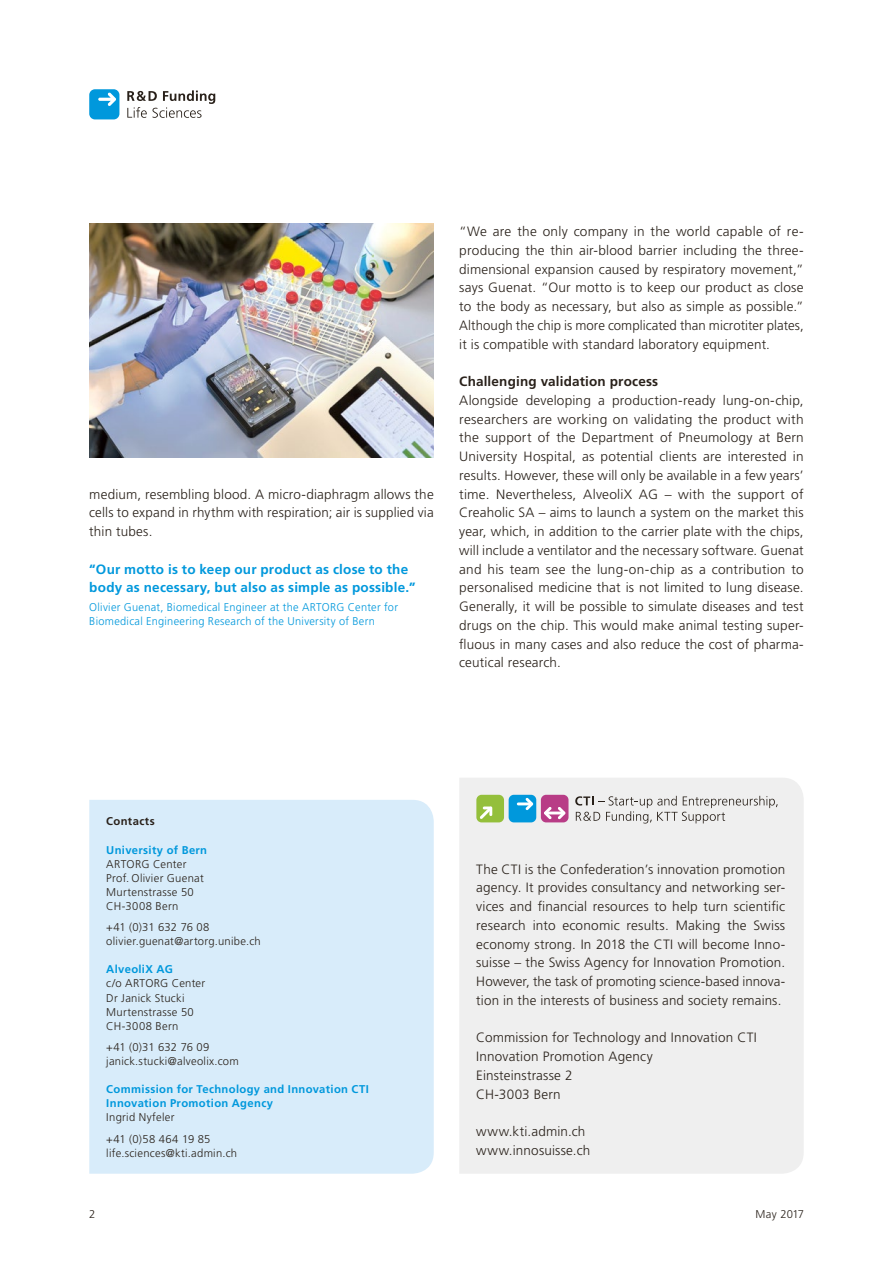
<style>
.page{position:relative;width:893px;height:1263px;background:#fff}
.page>*{position:absolute;margin:0;border:0;box-sizing:border-box;transform-origin:0 0}
.t1{font:300 13.5px/18.8px "Frutiger LT";letter-spacing:.015em;color:#29211a;text-align:justify}
.t2{font:700 13.5px/18.8px "Frutiger LT";letter-spacing:.015em;color:#0098dc}
.t3{font:700 13.5px "Frutiger LT";letter-spacing:.015em;color:#29211a}
.t4{font:300 11.25px/14.1px "Frutiger LT";letter-spacing:.025em;color:#29211a}
.t5{font:300 11.25px/14.1px "Frutiger LT";letter-spacing:.025em;color:#0098dc}
.t6{font:700 11.25px/14.1px "Frutiger LT";letter-spacing:.03em;color:#0098dc}
.t7{font:700 11.25px "Frutiger LT";letter-spacing:.035em;color:#29211a}
</style>
<div class="page">
<img style="left:89px;top:223px;width:345px;height:234px">
<div style="left:459px;top:778px;width:345px;height:396px;background:#efefef"></div>
<div style="left:509px;top:795px;width:27px;height:27px;background:#0098dc;border-radius:5px"></div>
<hr style="left:517px;top:802px;width:16px;height:3px;background:#fff">
<svg style="left:525px;top:798px;width:8px;height:12px"></svg>
<div style="left:476px;top:795px;width:28px;height:27px;background:#94bf3b;border-radius:5px"></div>
<svg style="left:480px;top:806px;width:12px;height:13px"></svg>
<div style="left:541px;top:795px;width:27px;height:27px;background:#b83c86;border-radius:5px"></div>
<hr style="left:544px;top:811px;width:21px;height:3px;background:#fff">
<svg style="left:558px;top:807px;width:8px;height:12px"></svg>
<svg style="left:544px;top:807px;width:8px;height:12px"></svg>
<svg style="left:575px;top:796px;width:203px;height:27px"></svg>
<div style="left:89px;top:800px;width:345px;height:374px;background:#d8ecfa"></div>
<svg style="left:127px;top:90px;width:88px;height:28px"></svg>
<div style="left:89px;top:89px;width:30px;height:30px;background:#0098dc;border-radius:6px"></div>
<svg style="left:98px;top:92px;width:18px;height:14px"></svg>
<p class="t1" style="left:89px;top:485px;width:346px">medium, resembling blood. A micro-diaphragm allows the cells to expand in rhythm with respiration; air is supplied via thin tubes.</p>
<p class="t2" style="left:89px;top:559px;width:328px">“Our motto is to keep our product as close to the body as necessary, but also as simple as possible.”</p>
<p class="t5" style="left:89px;top:600px;width:310px">Olivier Guenat, Biomedical Engineer at the ARTORG Center for<br>Biomedical Engineering Research of the University of Bern</p>
<p class="t1" style="left:459px;top:222px;width:346px">“We are the only company in the world capable of re&shy;producing the thin air-blood barrier including the three&shy;dimensional expansion caused by respiratory movement,” says Guenat. “Our motto is to keep our product as close to the body as necessary, but also as simple as possible.” Although the chip is more complicated than microtiter plates, it is compatible with standard laboratory equipment.</p>
<p class="t3" style="left:459px;top:373px;width:201px">Challenging validation process</p>
<p class="t1" style="left:459px;top:391px;width:346px">Alongside developing a production-ready lung-on-chip, researchers are working on validating the product with the support of the Department of Pneumology at Bern University Hospital, as potential clients are interested in results. However, these will only be available in a few years’ time. Nevertheless, AlveoliX AG – with the support of Creaholic SA – aims to launch a system on the market this year, which, in addition to the carrier plate with the chips, will include a ventilator and the necessary software. Guenat and his team see the lung-on-chip as a contribution to personalised medicine that is not limited to lung disease.<br>Generally, it will be possible to simulate diseases and test drugs on the chip. This would make animal testing super&shy;fluous in many cases and also reduce the cost of pharma&shy;ceutical research.</p>
<p class="t7" style="left:106px;top:815px;width:50px">Contacts</p>
<p class="t6" style="left:106px;top:842px;width:102px">University of Bern</p>
<p class="t4" style="left:106px;top:857px;width:99px">ARTORG Center<br>Prof. Olivier Guenat<br>Murtenstrasse 50<br>CH-3008 Bern</p>
<p class="t4" style="left:106px;top:920px;width:156px">+41 (0)31 632 76 08 olivier.guenat@artorg.unibe.ch</p>
<p class="t6" style="left:106px;top:962px;width:68px">AlveoliX AG</p>
<p class="t4" style="left:106px;top:977px;width:100px">c/o ARTORG Center<br>Dr Janick Stucki<br>Murtenstrasse 50<br>CH-3008 Bern</p>
<p class="t4" style="left:106px;top:1040px;width:134px">+41 (0)31 632 76 09 janick.stucki@alveolix.com</p>
<p class="t6" style="left:106px;top:1082px;width:264px">Commission for Technology and Innovation CTI<br>Innovation Promotion Agency</p>
<p class="t4" style="left:106px;top:1107px;width:106px;line-height:21.1px">Ingrid Nyfeler<br>+41 (0)58 464 19 85</p>
<p class="t4" style="left:106px;top:1146px;width:132px">life.sciences@kti.admin.ch</p>
<p class="t1" style="left:476px;top:860px;width:311px">The CTI is the Confederation’s innovation promotion agency. It provides consultancy and networking ser&shy;vices and financial resources to help turn scientific research into economic results. Making the Swiss economy strong. In 2018 the CTI will become Inno&shy;suisse – the Swiss Agency for Innovation Promotion.<br>However, the task of promoting science-based innova&shy;tion in the interests of business and society remains.</p>
<p class="t1" style="left:476px;top:1028px;width:282px;text-align:left">Commission for Technology and Innovation CTI<br>Innovation Promotion Agency<br>Einsteinstrasse 2<br>CH-3003 Bern</p>
<p class="t1" style="left:476px;top:1122px;width:116px">www.kti.admin.ch www.innosuisse.ch</p>
<p class="t4" style="left:89px;top:1207px;width:8px">2</p>
<p class="t4" style="left:755px;top:1207px;width:50px">May 2017</p>
</div>
